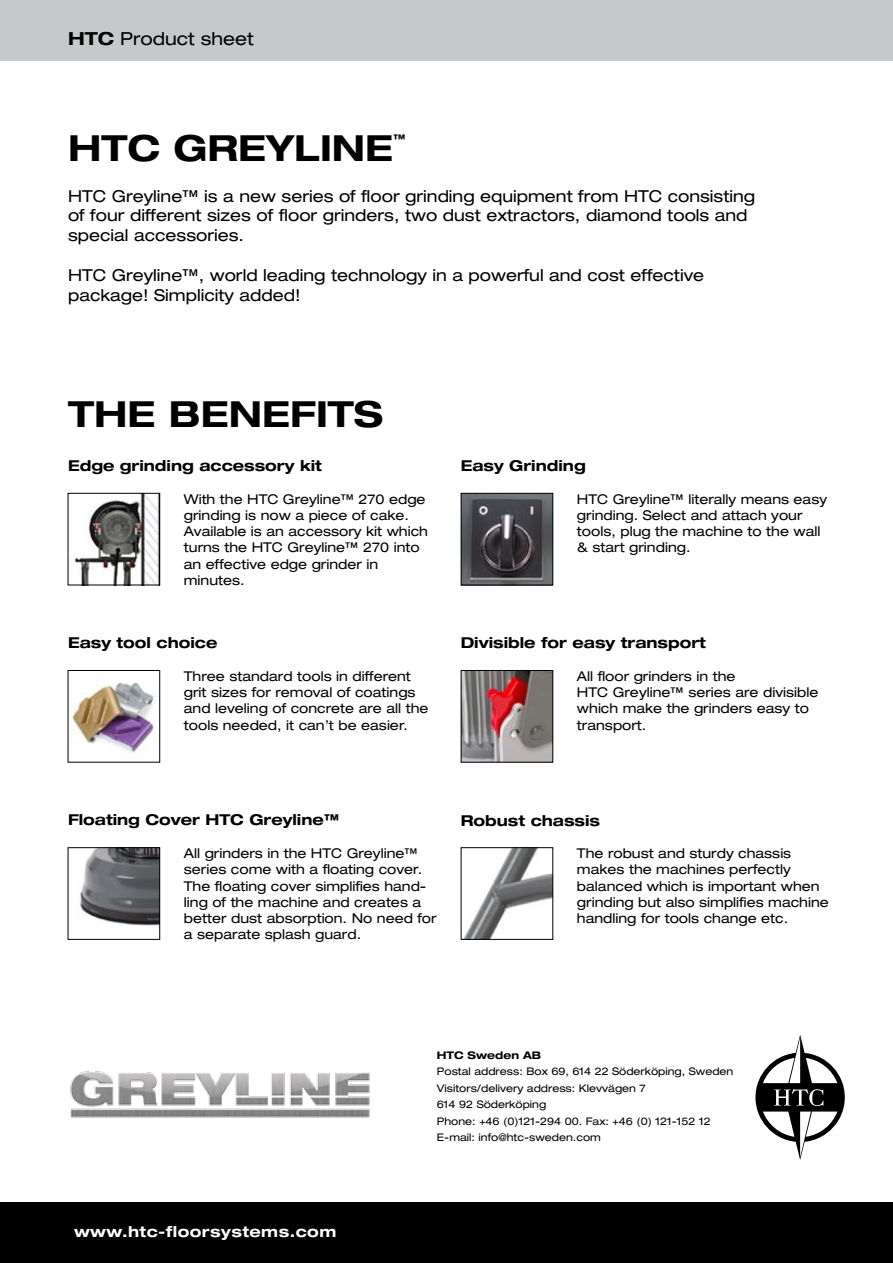
<style>
.page{position:relative;width:893px;height:1263px;background:#fff}
.page>*{position:absolute;margin:0;border:0;box-sizing:border-box;transform-origin:0 0}
.t1{font:700 expanded 36px "Helvetica Neue";color:#000}
.t2{font:expanded 18px "Helvetica Neue";color:#000}
.t3{font:expanded 16.5px/19.8px "Helvetica Neue";color:#000}
.t4{font:700 expanded 15px "Helvetica Neue";color:#000}
.t5{font:700 expanded 15px "Helvetica Neue";letter-spacing:.03em;color:#fff}
.t6{font:expanded 13.5px/16.2px "Helvetica Neue";color:#000}
.t7{font:700 expanded 12px "Helvetica Neue";color:#000}
.t8{font:expanded 10.5px/16.5px "Helvetica Neue";color:#000}
.t9{font:700 expanded 10.5px "Helvetica Neue";color:#000}
.s1{font-weight:700}
</style>
<div class="page">
<div style="left:0;top:1202px;width:893px;height:61px;background:#000"></div>
<div style="left:0;top:0;width:893px;height:61px;background:#c7c8ca"></div>
<img style="left:74px;top:495px;width:84px;height:88px">
<div style="left:68px;top:493px;width:92px;height:92px;border:1px solid #000"></div>
<img style="left:72px;top:682px;width:84px;height:73px">
<div style="left:68px;top:670px;width:92px;height:92px;border:1px solid #000"></div>
<img style="left:77px;top:849px;width:81px;height:77px">
<div style="left:68px;top:847px;width:92px;height:92px;border:1px solid #000"></div>
<img style="left:463px;top:495px;width:88px;height:88px">
<div style="left:461px;top:493px;width:92px;height:92px;border:1px solid #000"></div>
<img style="left:463px;top:672px;width:88px;height:88px">
<div style="left:461px;top:670px;width:92px;height:92px;border:1px solid #000"></div>
<img style="left:464px;top:849px;width:87px;height:88px">
<div style="left:461px;top:847px;width:92px;height:92px;border:1px solid #000"></div>
<svg style="left:755px;top:1035px;width:90px;height:125px"></svg>
<img style="left:70px;top:1071px;width:300px;height:47px">
<h2 class="t2" style="left:68px;top:28px;width:187px"><span class="s1">HTC</span> Product sheet</h2>
<h1 class="t1" style="left:68px;top:125px;width:327px">HTC GREYLINE</h1>
<p class="t7" style="left:393px;top:131px;width:13px">™</p>
<p class="t3" style="left:68px;top:185px;width:689px">HTC Greyline™ is a new series of floor grinding equipment from HTC consisting of four different sizes of floor grinders, two dust extractors, diamond tools and special accessories.</p>
<p class="t3" style="left:68px;top:265px;width:638px">HTC Greyline™, world leading technology in a powerful and cost effective package! Simplicity added!</p>
<h1 class="t1" style="left:68px;top:391px;width:317px">THE BENEFITS</h1>
<p class="t4" style="left:68px;top:456px;width:255px">Edge grinding accessory kit</p>
<p class="t4" style="left:461px;top:456px;width:127px">Easy Grinding</p>
<p class="t6" style="left:184px;top:491px;width:246px">With the HTC Greyline™ 270 edge grinding is now a piece of cake.<br>Available is an accessory kit which turns the HTC Greyline™ 270 into an effective edge grinder in minutes.</p>
<p class="t6" style="left:577px;top:491px;width:252px">HTC Greyline™ literally means easy grinding. Select and attach your tools, plug the machine to the wall &amp; start grinding.</p>
<p class="t4" style="left:68px;top:633px;width:151px">Easy tool choice</p>
<p class="t4" style="left:461px;top:633px;width:247px">Divisible for easy transport</p>
<p class="t6" style="left:184px;top:668px;width:246px">Three standard tools in different grit sizes for removal of coatings and leveling of concrete are all the tools needed, it can’t be easier.</p>
<p class="t6" style="left:577px;top:668px;width:243px">All floor grinders in the<br>HTC Greyline™ series are divisible which make the grinders easy to transport.</p>
<p class="t4" style="left:68px;top:811px;width:272px">Floating Cover HTC Greyline™</p>
<p class="t6" style="left:184px;top:845px;width:254px">All grinders in the HTC Greyline™ series come with a floating cover.<br>The floating cover simplifies hand&shy;ling of the machine and creates a better dust absorption. No need for a separate splash guard.</p>
<p class="t4" style="left:461px;top:811px;width:141px">Robust chassis</p>
<p class="t6" style="left:577px;top:845px;width:253px">The robust and sturdy chassis makes the machines perfectly balanced which is important when grinding but also simplifies machine handling for tools change etc.</p>
<p class="t5" style="left:74px;top:1222px;width:264px">www.htc-floorsystems.com</p>
<p class="t9" style="left:437px;top:1048px;width:106px">HTC Sweden AB</p>
<p class="t8" style="left:437px;top:1063px;width:298px">Postal address: Box 69, 614 22 Söderköping, Sweden Visitors/delivery address: Klevvägen 7<br>614 92 Söderköping<br>Phone: +46 (0)121-294 00. Fax: +46 (0) 121-152 12<br>E-mail: info@htc-sweden.com</p>
</div>
